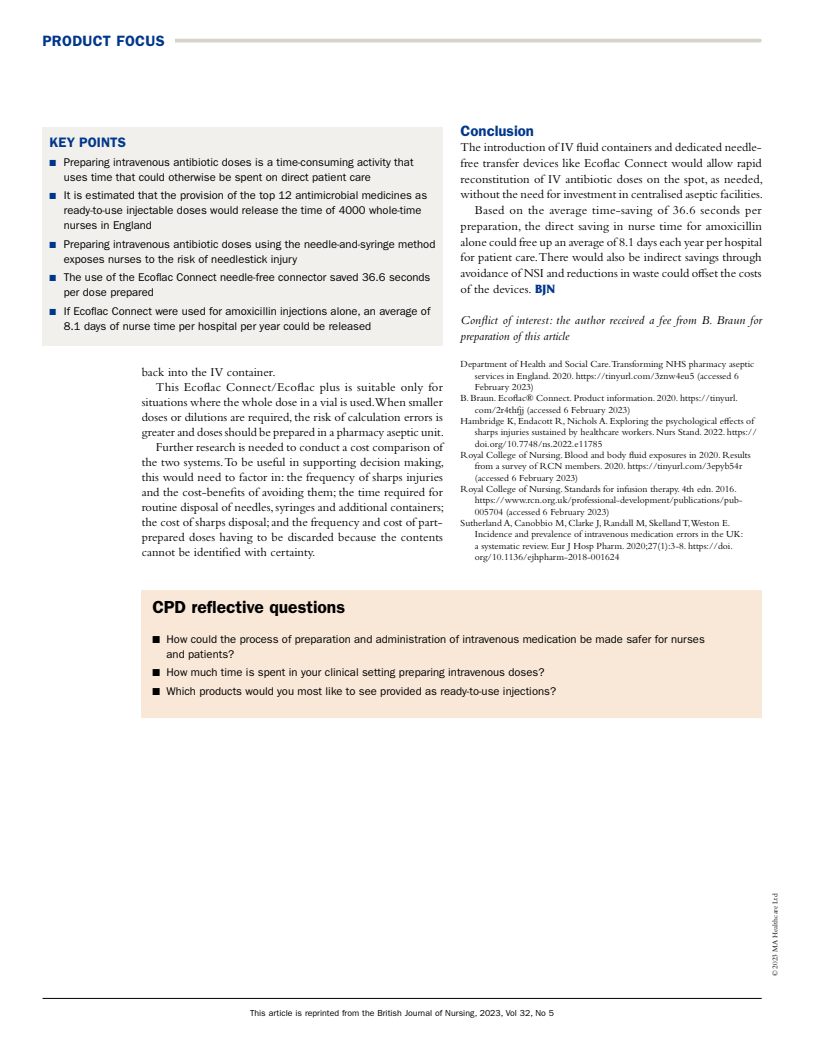
<style>
.page{position:relative;width:815px;height:1053px;background:#fff}
.page>*{position:absolute;margin:0;border:0;box-sizing:border-box;transform-origin:0 0}
.t1{font:600 17.5px "ITC Franklin Gothic Std";color:#000}
.t2{font:600 15px "ITC Franklin Gothic Std";letter-spacing:.01em;color:#00378b}
.t3{font:600 13.75px "ITC Franklin Gothic Std";letter-spacing:.005em;color:#00378b}
.t4{font:12.5px "Bembo Std";color:#000}
.t5{font:12.5px "Bembo Std";letter-spacing:.02em;color:#000}
.t6{font:italic 12.5px/15.8px "Bembo Std";letter-spacing:.02em;color:#000}
.t7{font:11.25px/15px "ITC Franklin Gothic Std";color:#000}
.t8{font:9.75px "Bembo Std";color:#000}
.t9{font:8.75px "ITC Franklin Gothic Std";color:#000}
.t10{font:7.5px "Bembo Std";color:#000}
.s1{color:#00378b}
.s2{font-family:"Friz Quadrata Std";font-weight:700;color:#00378b}
</style>
<div class="page">
<div style="left:43px;top:127px;width:400px;height:218px;background:#f1f0ec"></div>
<div style="left:142px;top:590px;width:620px;height:127px;background:#f9e7d7"></div>
<hr style="left:43px;top:998px;width:719px;height:1px;background:#000">
<hr style="left:44px;top:39px;width:716px;height:3px;background:#d5d3ca">
<div style="left:43px;top:35px;width:132px;height:11px;background:#fff"></div>
<p class="t2" style="left:43px;top:32px;width:124px">PRODUCT FOCUS</p>
<p class="t3" style="left:50px;top:134px;width:78px">KEY POINTS</p>
<p class="t7" style="left:64px;top:154px;width:351px;text-indent:-14px"><span class="s1">■</span> Preparing intravenous antibiotic doses is a time-consuming activity that uses time that could otherwise be spent on direct patient care</p>
<p class="t7" style="left:64px;top:188px;width:365px;text-indent:-14px"><span class="s1">■</span> It is estimated that the provision of the top 12 antimicrobial medicines as ready-to-use injectable doses would release the time of 4000 whole-time nurses in England</p>
<p class="t7" style="left:64px;top:236px;width:373px;text-indent:-14px"><span class="s1">■</span> Preparing intravenous antibiotic doses using the needle-and-syringe method exposes nurses to the risk of needlestick injury</p>
<p class="t7" style="left:64px;top:270px;width:368px;text-indent:-14px"><span class="s1">■</span> The use of the Ecoflac Connect needle-free connector saved 36.6 seconds per dose prepared</p>
<p class="t7" style="left:64px;top:303px;width:368px;text-indent:-14px"><span class="s1">■</span> If Ecoflac Connect were used for amoxicillin injections alone, an average of<br>8.1 days of nurse time per hospital per year could be released</p>
<p class="t4" style="left:142px;top:364px;width:136px">back into the IV container.</p>
<p class="t5" style="left:156px;top:379px;width:289px">This Ecoflac Connect/Ecoflac plus is suitable only for</p>
<p class="t4" style="left:142px;top:394px;width:303px">situations where the whole dose in a vial is used.When smaller</p>
<p class="t4" style="left:142px;top:409px;width:303px">doses or dilutions are required, the risk of calculation errors is</p>
<p class="t4" style="left:142px;top:424px;width:304px">greater and doses should be prepared in a pharmacy aseptic unit.</p>
<p class="t4" style="left:156px;top:439px;width:289px">Further research is needed to conduct a cost comparison of</p>
<p class="t4" style="left:142px;top:454px;width:304px">the two systems. To be useful in supporting decision making,</p>
<p class="t4" style="left:142px;top:469px;width:303px">this would need to factor in: the frequency of sharps injuries</p>
<p class="t4" style="left:142px;top:484px;width:303px">and the cost-benefits of avoiding them; the time required for</p>
<p class="t4" style="left:142px;top:499px;width:304px">routine disposal of needles, syringes and additional containers;</p>
<p class="t4" style="left:142px;top:514px;width:303px">the cost of sharps disposal; and the frequency and cost of part-</p>
<p class="t4" style="left:142px;top:529px;width:303px">prepared doses having to be discarded because the contents</p>
<p class="t4" style="left:142px;top:544px;width:175px">cannot be identified with certainty.</p>
<p class="t2" style="left:461px;top:121px;width:75px">Conclusion</p>
<p class="t4" style="left:461px;top:140px;width:303px">The introduction of IV fluid containers and dedicated needle-</p>
<p class="t4" style="left:461px;top:156px;width:303px">free transfer devices like Ecoflac Connect would allow rapid</p>
<p class="t4" style="left:461px;top:171px;width:304px">reconstitution of IV antibiotic doses on the spot, as needed,</p>
<p class="t4" style="left:461px;top:187px;width:304px">without the need for investment in centralised aseptic facilities.</p>
<p class="t5" style="left:475px;top:203px;width:288px">Based on the average time-saving of 36.6 seconds per</p>
<p class="t4" style="left:461px;top:219px;width:303px">preparation, the direct saving in nurse time for amoxicillin</p>
<p class="t4" style="left:461px;top:234px;width:303px">alone could free up an average of 8.1 days each year per hospital</p>
<p class="t4" style="left:461px;top:250px;width:303px">for patient care. There would also be indirect savings through</p>
<p class="t4" style="left:461px;top:266px;width:302px">avoidance of NSI and reductions in waste could offset the costs</p>
<p class="t4" style="left:461px;top:281px;width:96px">of the devices. <span class="s2">BJN</span></p>
<p class="t6" style="left:461px;top:312px;width:303px">Conflict of interest: the author received a fee from B. Braun for preparation of this article</p>
<p class="t8" style="left:461px;top:358px;width:295px">Department of Health and Social Care.Transforming NHS pharmacy aseptic</p>
<p class="t8" style="left:475px;top:370px;width:265px">services in England. 2020. https://tinyurl.com/3znw4eu5 (accessed 6</p>
<p class="t8" style="left:475px;top:381px;width:61px">February 2023)</p>
<p class="t8" style="left:461px;top:392px;width:279px">B. Braun. Ecoflac® Connect. Product information. 2020. https://tinyurl.</p>
<p class="t8" style="left:475px;top:404px;width:157px">com/2r4thfjj (accessed 6 February 2023)</p>
<p class="t8" style="left:461px;top:415px;width:295px">Hambridge K, Endacott R, Nichols A. Exploring the psychological effects of</p>
<p class="t8" style="left:475px;top:426px;width:284px">sharps injuries sustained by healthcare workers. Nurs Stand. 2022. https://</p>
<p class="t8" style="left:475px;top:438px;width:129px">doi.org/10.7748/ns.2022.e11785</p>
<p class="t8" style="left:461px;top:449px;width:291px">Royal College of Nursing. Blood and body fluid exposures in 2020. Results</p>
<p class="t8" style="left:475px;top:460px;width:269px">from a survey of RCN members. 2020. https://tinyurl.com/3epyb54r</p>
<p class="t8" style="left:475px;top:472px;width:105px">(accessed 6 February 2023)</p>
<p class="t8" style="left:461px;top:483px;width:278px">Royal College of Nursing. Standards for infusion therapy. 4th edn. 2016.</p>
<p class="t8" style="left:475px;top:494px;width:269px">https://www.rcn.org.uk/professional-development/publications/pub-</p>
<p class="t8" style="left:475px;top:506px;width:136px">005704 (accessed 6 February 2023)</p>
<p class="t8" style="left:461px;top:517px;width:271px">Sutherland A, Canobbio M, Clarke J, Randall M, Skelland T,Weston E.</p>
<p class="t8" style="left:475px;top:528px;width:270px">Incidence and prevalence of intravenous medication errors in the UK:</p>
<p class="t8" style="left:475px;top:540px;width:260px">a systematic review. Eur J Hosp Pharm. 2020;27(1):3-8. https://doi.</p>
<p class="t8" style="left:475px;top:551px;width:146px">org/10.1136/ejhpharm-2018-001624</p>
<h1 class="t1" style="left:152px;top:596px;width:194px">CPD reflective questions</h1>
<p class="t7" style="left:167px;top:631px;width:540px;text-indent:-14px">■ How could the process of preparation and administration of intravenous medication be made safer for nurses and patients?</p>
<p class="t7" style="left:152px;top:665px;width:394px">■ How much time is spent in your clinical setting preparing intravenous doses?</p>
<p class="t7" style="left:152px;top:683px;width:405px">■ Which products would you most like to see provided as ready-to-use injections?</p>
<p class="t9" style="left:250px;top:1008px;width:306px">This article is reprinted from the British Journal of Nursing, 2023, Vol 32, No 5</p>
<p class="t10" style="left:771px;top:976px;width:84px;rotate:-90deg">© 2023 MA Healthcare Ltd</p>
</div>
